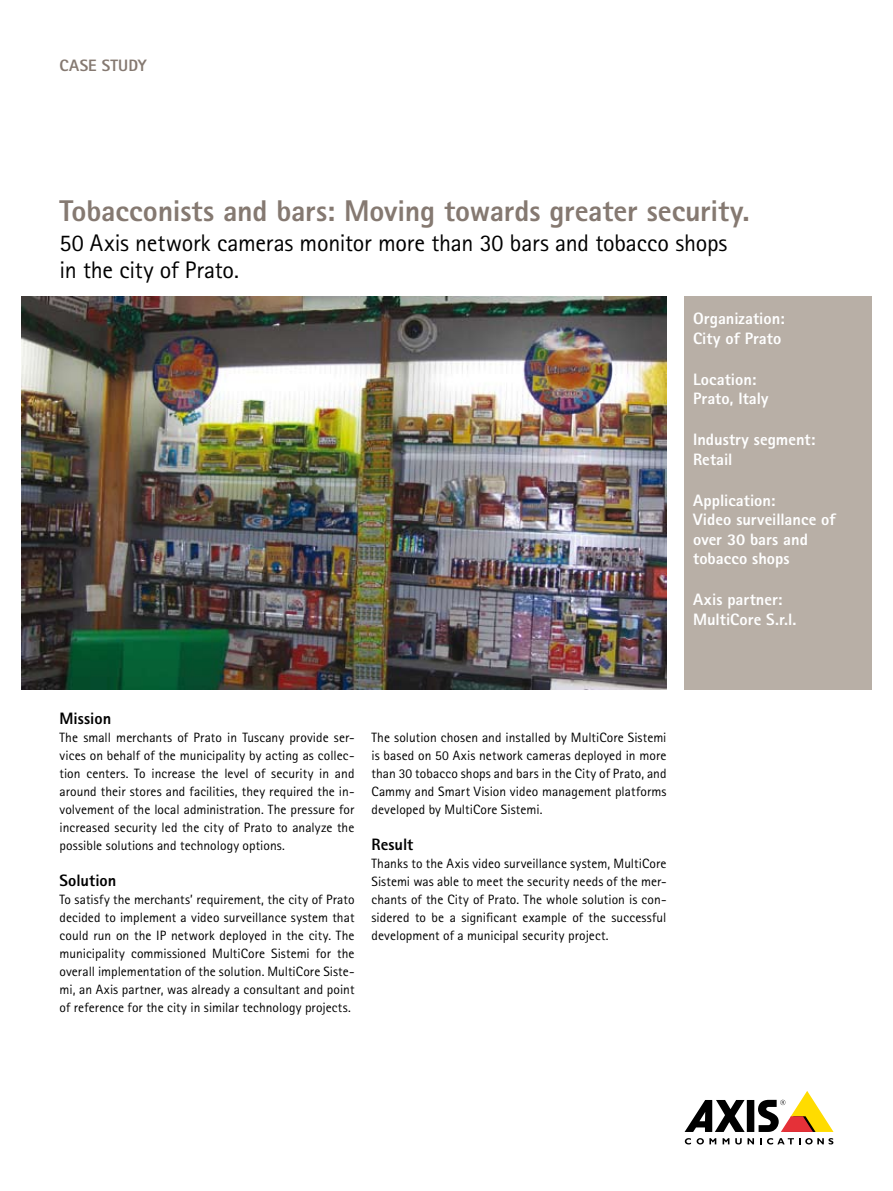
<style>
.page{position:relative;width:893px;height:1191px;background:#fff}
.page>*{position:absolute;margin:0;border:0;box-sizing:border-box;transform-origin:0 0}
.t1{font:800 30px "Rotis Sans Serif Pro";letter-spacing:-.005em;color:#857971}
.t2{font:24px/27px "Rotis Sans Serif Pro";letter-spacing:-.01em;color:#000}
.t3{font:800 16.5px/19.5px "Rotis Sans Serif Pro";color:#fff}
.t4{font:800 16.5px "Rotis Sans Serif Pro";color:#000}
.t5{font:800 16.5px "Rotis Sans Serif Pro";letter-spacing:.01em;color:#857971}
.t6{font:13.5px/18px "Rotis Sans Serif Pro";letter-spacing:.005em;color:#000;text-align:justify}
</style>
<div class="page">
<div style="left:747px;top:1100px;width:7px;height:32px;background:#000"></div>
<svg style="left:685px;top:1100px;width:60px;height:32px"></svg>
<svg style="left:758px;top:1091px;width:75px;height:41px"></svg>
<svg style="left:685px;top:1138px;width:6px;height:6px"></svg>
<svg style="left:697px;top:1138px;width:19px;height:6px"></svg>
<svg style="left:723px;top:1138px;width:6px;height:6px"></svg>
<svg style="left:735px;top:1138px;width:19px;height:6px"></svg>
<svg style="left:760px;top:1138px;width:73px;height:6px"></svg>
<div style="left:684px;top:296px;width:188px;height:393px;background:#b8afa6"></div>
<img style="left:21px;top:296px;width:646px;height:393px">
<p class="t5" style="left:60px;top:55px;width:89px">CASE STUDY</p>
<h1 class="t1" style="left:60px;top:192px;width:692px">Tobacconists and bars: Moving towards greater security.</h1>
<h2 class="t2" style="left:60px;top:230px;width:669px">50 Axis network cameras monitor more than 30 bars and tobacco shops in the city of Prato.</h2>
<p class="t3" style="left:693px;top:308px;width:93px">Organization:<br>City of Prato</p>
<p class="t3" style="left:693px;top:369px;width:77px">Location:<br>Prato, Italy</p>
<p class="t3" style="left:693px;top:430px;width:124px">Industry segment:<br>Retail</p>
<p class="t3" style="left:693px;top:490px;width:144px">Application:<br>Video surveillance of over 30 bars and tobacco shops</p>
<p class="t3" style="left:693px;top:590px;width:105px">Axis partner:<br>MultiCore S.r.l.</p>
<p class="t4" style="left:60px;top:707px;width:53px">Mission</p>
<p class="t6" style="left:60px;top:728px;width:296px">The small merchants of Prato in Tuscany provide ser&shy;vices on behalf of the municipality by acting as collec&shy;tion centers. To increase the level of security in and around their stores and facilities, they required the in&shy;volvement of the local administration. The pressure for increased security led the city of Prato to analyze the possible solutions and technology options.</p>
<p class="t4" style="left:60px;top:869px;width:58px">Solution</p>
<p class="t6" style="left:60px;top:890px;width:296px">To satisfy the merchants’ requirement, the city of Prato decided to implement a video surveillance system that could run on the IP network deployed in the city. The municipality commissioned MultiCore Sistemi for the overall implementation of the solution. MultiCore Siste&shy;mi, an Axis partner, was already a consultant and point of reference for the city in similar technology projects.</p>
<p class="t6" style="left:372px;top:728px;width:297px">The solution chosen and installed by MultiCore Sistemi is based on 50 Axis network cameras deployed in more than 30 tobacco shops and bars in the City of Prato, and Cammy and Smart Vision video management platforms developed by MultiCore Sistemi.</p>
<p class="t4" style="left:372px;top:833px;width:43px">Result</p>
<p class="t6" style="left:372px;top:854px;width:296px">Thanks to the Axis video surveillance system, MultiCore Sistemi was able to meet the security needs of the mer&shy;chants of the City of Prato. The whole solution is con&shy;sidered to be a significant example of the successful development of a municipal security project.</p>
</div>
